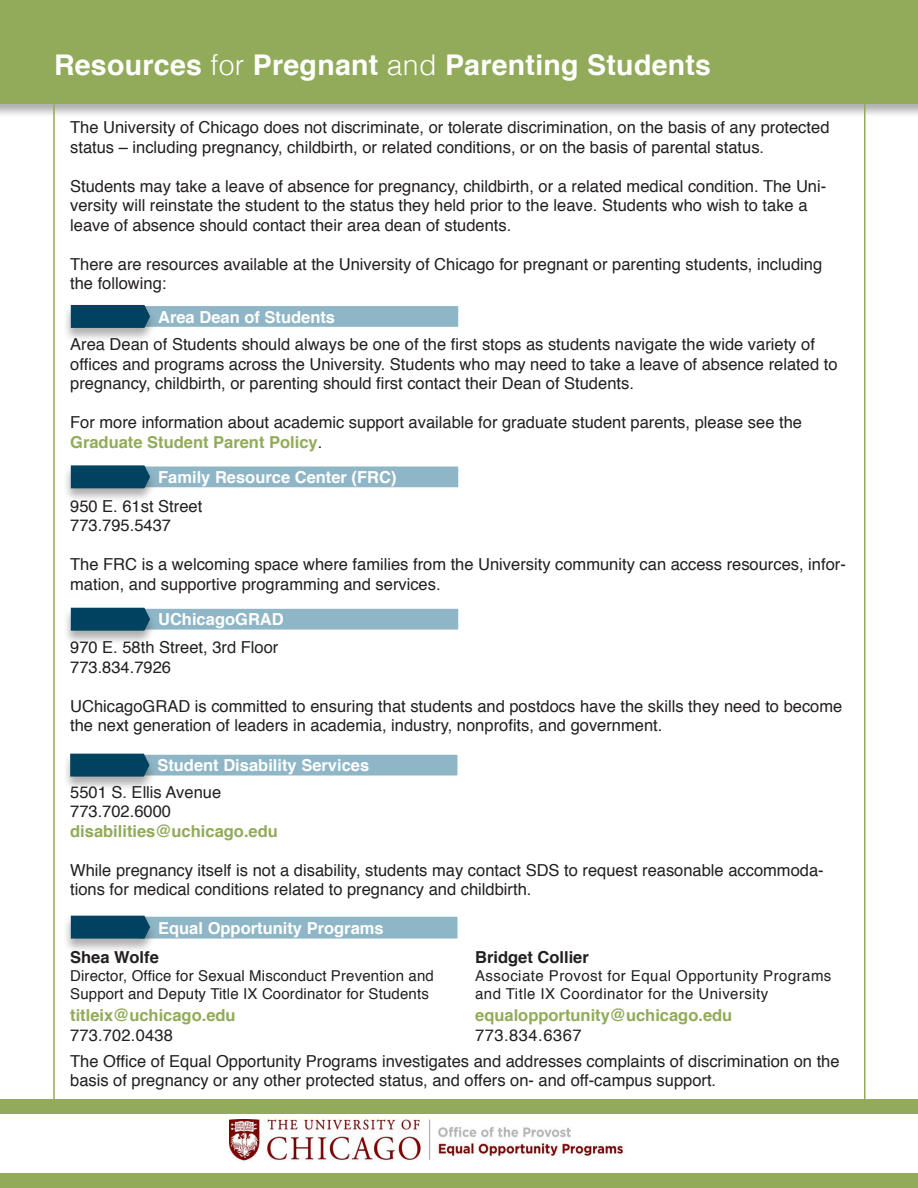
<style>
.page{position:relative;width:918px;height:1188px;background:#fff}
.page>*{position:absolute;margin:0;border:0;box-sizing:border-box;transform-origin:0 0}
.t1{font:700 28.5px "Helvetica";letter-spacing:.01em;color:#fff}
.t2{font:16.5px/19.5px "Helvetica";color:#231f20}
.t3{font:700 16.5px "Helvetica";color:#fff}
.t4{font:700 16.5px "Helvetica";color:#91ab5a}
.t5{font:700 16.5px "Helvetica";color:#231f20}
.t6{font:15px/18px "Helvetica";letter-spacing:.01em;color:#231f20}
.t7{font:15px/18px "Helvetica";letter-spacing:.03em;color:#231f20}
.s1{font-weight:300}
.s2{font-weight:700;color:#91ab5a}
</style>
<div class="page">
<div style="left:137px;top:305px;width:322px;height:23px;background:#8eb6c6"></div>
<div style="left:136px;top:305px;width:324px;height:23px;border:2px solid #fff"></div>
<div style="left:63px;top:304px;width:94px;height:38px;background:#231f20;opacity:.36"></div>
<svg style="left:71px;top:305px;width:79px;height:23px;background:#054662"></svg>
<div style="left:0;top:0;width:918px;height:118px;background:#231f20;opacity:.36"></div>
<div style="left:0;top:0;width:918px;height:104px;background:#91ab5a"></div>
<div style="left:0;top:1099px;width:918px;height:89px;background:#91ab5a"></div>
<hr style="left:864px;top:41px;width:2px;height:1063px;background:#91ab5a">
<div style="left:0;top:1115px;width:918px;height:58px;background:#fff"></div>
<img style="left:230px;top:1120px;width:394px;height:41px">
<div style="left:137px;top:466px;width:322px;height:22px;background:#8eb6c6"></div>
<div style="left:136px;top:465px;width:324px;height:24px;border:2px solid #fff"></div>
<div style="left:63px;top:464px;width:94px;height:39px;background:#231f20;opacity:.36"></div>
<svg style="left:71px;top:465px;width:79px;height:23px;background:#094864"></svg>
<div style="left:137px;top:608px;width:322px;height:22px;background:#8eb6c6"></div>
<div style="left:136px;top:607px;width:324px;height:24px;border:2px solid #fff"></div>
<div style="left:63px;top:607px;width:94px;height:38px;background:#231f20;opacity:.36"></div>
<svg style="left:71px;top:608px;width:79px;height:23px;background:#074763"></svg>
<div style="left:136px;top:754px;width:322px;height:22px;background:#8eb6c6"></div>
<div style="left:136px;top:753px;width:323px;height:24px;border:2px solid #fff"></div>
<div style="left:62px;top:753px;width:94px;height:38px;background:#231f20;opacity:.36"></div>
<svg style="left:70px;top:754px;width:80px;height:23px;background:#094864"></svg>
<div style="left:137px;top:916px;width:321px;height:23px;background:#8eb6c6"></div>
<div style="left:136px;top:915px;width:323px;height:25px;border:2px solid #fff"></div>
<div style="left:63px;top:915px;width:94px;height:38px;background:#231f20;opacity:.36"></div>
<svg style="left:71px;top:916px;width:79px;height:23px;background:#074763"></svg>
<hr style="left:53px;top:94px;width:2px;height:1010px;background:#91ab5a">
<h1 class="t1" style="left:54px;top:42px;width:659px">Resources <span class="s1">for</span> Pregnant <span class="s1">and</span> Parenting Students</h1>
<p class="t2" style="left:70px;top:118px;width:761px">The University of Chicago does not discriminate, or tolerate discrimination, on the basis of any protected status – including pregnancy, childbirth, or related conditions, or on the basis of parental status.</p>
<p class="t2" style="left:70px;top:177px;width:758px">Students may take a leave of absence for pregnancy, childbirth, or a related medical condition. The Uni&shy;versity will reinstate the student to the status they held prior to the leave. Students who wish to take a leave of absence should contact their area dean of students.</p>
<p class="t2" style="left:70px;top:255px;width:754px">There are resources available at the University of Chicago for pregnant or parenting students, including the following:</p>
<p class="t3" style="left:158px;top:304px;width:178px">Area Dean of Students</p>
<p class="t2" style="left:70px;top:335px;width:769px">Area Dean of Students should always be one of the first stops as students navigate the wide variety of offices and programs across the University. Students who may need to take a leave of absence related to pregnancy, childbirth, or parenting should first contact their Dean of Students.</p>
<p class="t2" style="left:70px;top:413px;width:733px">For more information about academic support available for graduate student parents, please see the<br><span class="s2">Graduate Student Parent Policy</span>.</p>
<p class="t3" style="left:158px;top:464px;width:240px">Family Resource Center (FRC)</p>
<p class="t2" style="left:70px;top:497px;width:134px">950 E. 61st Street<br>773.795.5437</p>
<p class="t2" style="left:70px;top:555px;width:777px">The FRC is a welcoming space where families from the University community can access resources, infor&shy;mation, and supportive programming and services.</p>
<p class="t3" style="left:158px;top:606px;width:127px">UChicagoGRAD</p>
<p class="t2" style="left:70px;top:638px;width:210px">970 E. 58th Street, 3rd Floor<br>773.834.7926</p>
<p class="t2" style="left:70px;top:697px;width:774px">UChicagoGRAD is committed to ensuring that students and postdocs have the skills they need to become the next generation of leaders in academia, industry, nonprofits, and government.</p>
<p class="t3" style="left:157px;top:752px;width:213px">Student Disability Services</p>
<p class="t2" style="left:70px;top:783px;width:153px">5501 S. Ellis Avenue<br>773.702.6000</p>
<p class="t4" style="left:70px;top:818px;width:209px">disabilities@uchicago.edu</p>
<p class="t2" style="left:70px;top:861px;width:755px">While pregnancy itself is not a disability, students may contact SDS to request reasonable accommoda&shy;tions for medical conditions related to pregnancy and childbirth.</p>
<p class="t3" style="left:158px;top:915px;width:227px">Equal Opportunity Programs</p>
<p class="t5" style="left:475px;top:944px;width:115px">Bridget Collier</p>
<p class="t7" style="left:475px;top:967px;width:358px">Associate Provost for Equal Opportunity Programs and Title IX Coordinator for the University</p>
<p class="t4" style="left:475px;top:1002px;width:259px">equalopportunity@uchicago.edu</p>
<p class="t2" style="left:70px;top:1022px;width:771px;line-height:26.2px;text-indent:405px">773.834.6367<br>The Office of Equal Opportunity Programs investigates and addresses complaints of discrimination on the</p>
<p class="t2" style="left:70px;top:1071px;width:648px">basis of pregnancy or any other protected status, and offers on- and off-campus support.</p>
<p class="t5" style="left:70px;top:944px;width:90px">Shea Wolfe</p>
<p class="t6" style="left:70px;top:967px;width:365px">Director, Office for Sexual Misconduct Prevention and<br>Support and Deputy Title IX Coordinator for Students</p>
<p class="t4" style="left:70px;top:1002px;width:167px">titleix@uchicago.edu</p>
<p class="t2" style="left:70px;top:1026px;width:104px">773.702.0438</p>
</div>
